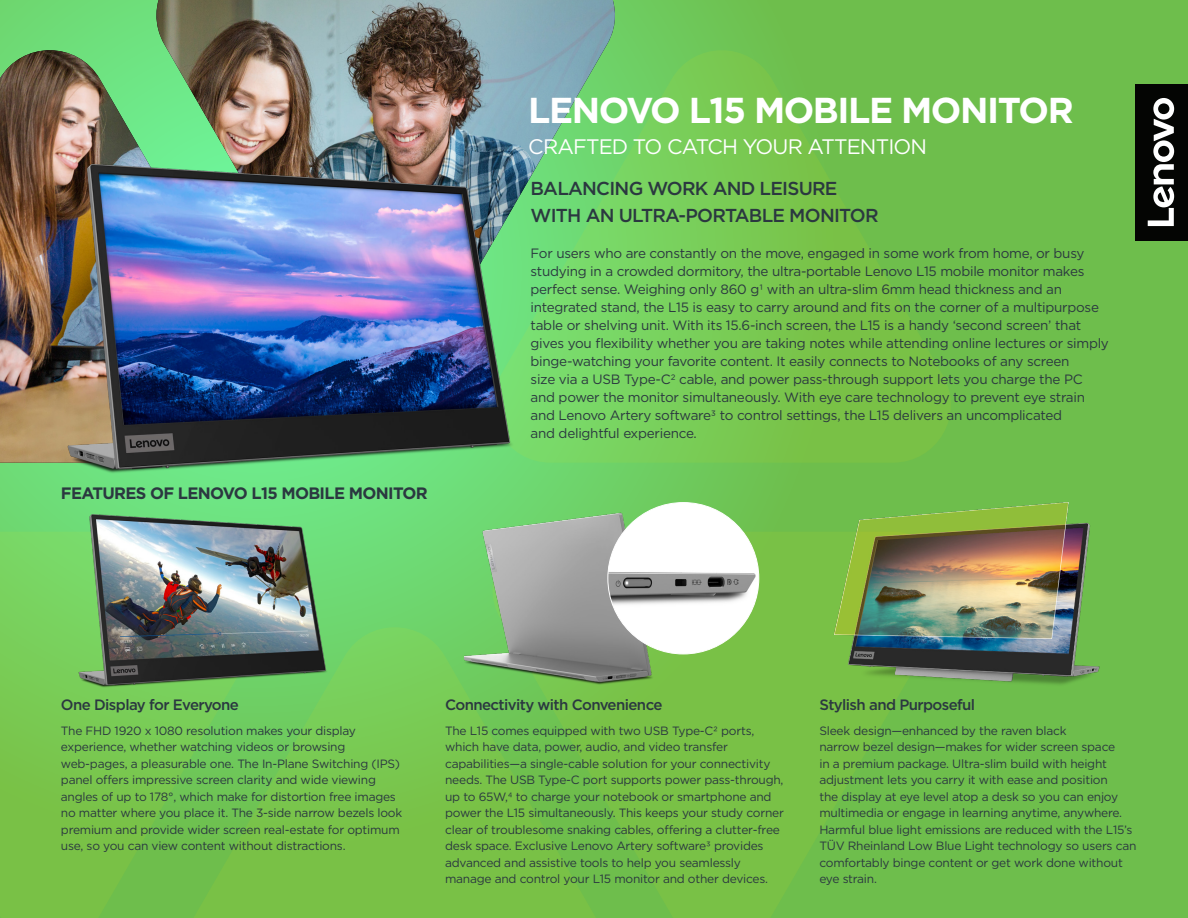
<style>
.page{position:relative;width:1188px;height:918px;background:#fff}
.page>*{position:absolute;margin:0;border:0;box-sizing:border-box;transform-origin:0 0}
.t1{font:700 36px "Gotham";letter-spacing:-.04em;color:#fff}
.t2{font:21px "Gotham";letter-spacing:-.04em;color:#fff}
.t3{font:500 18.75px/27px "Gotham";letter-spacing:-.04em;color:#2b3840}
.t4{font:700 16.5px "Gotham";letter-spacing:-.04em;color:#2b3840}
.t5{font:500 15px "Gotham";letter-spacing:-.04em;color:#2b3840}
.t6{font:13.5px/18px "Gotham";letter-spacing:-.02em;color:#2b3840}
.t7{font:12px/16.5px "Gotham";letter-spacing:-.02em;color:#2b3840}
</style>
<div class="page">
<div style="left:0;top:0;width:1188px;height:918px;background:linear-gradient(to right,#6eea8a,#6eb742)"></div>
<svg style="left:629px;top:49px;width:323px;height:414px;background:#75c550"></svg>
<svg style="left:616px;top:0;width:13px;height:463px;background:#75d364"></svg>
<img style="left:0;top:0;width:616px;height:463px">
<svg style="left:0;top:532px;width:155px;height:386px;background:#78c64e"></svg>
<svg style="left:635px;top:532px;width:317px;height:386px;background:#75c048"></svg>
<svg style="left:155px;top:626px;width:480px;height:292px;background:#75c44e"></svg>
<div style="left:1136px;top:84px;width:52px;height:157px;background:#040503"></div>
<svg style="left:1148px;top:98px;width:26px;height:128px"></svg>
<img style="left:40px;top:508px;width:329px;height:185px">
<img style="left:6px;top:153px;width:519px;height:329px">
<img style="left:813px;top:486px;width:316px;height:212px">
<img style="left:464px;top:506px;width:235px;height:182px">
<img style="left:608px;top:503px;width:151px;height:151px;border-radius:76px">
<p class="t1" style="left:528px;top:87px;width:547px">LENOVO L15 MOBILE MONITOR</p>
<p class="t2" style="left:528px;top:134px;width:400px">CRAFTED TO CATCH YOUR ATTENTION</p>
<p class="t4" style="left:61px;top:482px;width:368px">FEATURES OF LENOVO L15 MOBILE MONITOR</p>
<p class="t3" style="left:531px;top:175px;width:350px">BALANCING WORK AND LEISURE<br>WITH AN ULTRA-PORTABLE MONITOR</p>
<p class="t6" style="left:531px;top:244px;width:580px">For users who are constantly on the move, engaged in some work from home, or busy studying in a crowded dormitory, the ultra-portable Lenovo L15 mobile monitor makes perfect sense. Weighing only 860 g1 with an ultra-slim 6mm head thickness and an integrated stand, the L15 is easy to carry around and fits on the corner of a multipurpose table or shelving unit. With its 15.6-inch screen, the L15 is a handy ‘second screen’ that gives you flexibility whether you are taking notes while attending online lectures or simply binge-watching your favorite content. It easily connects to Notebooks of any screen<br>size via a USB Type-C2 cable, and power pass-through support lets you charge the PC and power the monitor simultaneously. With eye care technology to prevent eye strain and Lenovo Artery software3 to control settings, the L15 delivers an uncomplicated<br>and delightful experience.</p>
<p class="t5" style="left:61px;top:695px;width:180px">One Display for Everyone</p>
<p class="t5" style="left:445px;top:695px;width:219px">Connectivity with Convenience</p>
<p class="t7" style="left:61px;top:722px;width:343px">The FHD 1920 x 1080 resolution makes your display experience, whether watching videos or browsing web-pages, a pleasurable one. The In-Plane Switching (IPS) panel offers impressive screen clarity and wide viewing angles of up to 178°, which make for distortion free images no matter where you place it. The 3-side narrow bezels look premium and provide wider screen real-estate for optimum use, so you can view content without distractions.</p>
<p class="t7" style="left:445px;top:722px;width:340px">The L15 comes equipped with two USB Type-C2 ports, which have data, power, audio, and video transfer capabilities—a single-cable solution for your connectivity needs. The USB Type-C port supports power pass-through, up to 65W,4 to charge your notebook or smartphone and power the L15 simultaneously. This keeps your study corner clear of troublesome snaking cables, offering a clutter-free desk space. Exclusive Lenovo Artery software3 provides advanced and assistive tools to help you seamlessly manage and control your L15 monitor and other devices.</p>
<p class="t5" style="left:819px;top:695px;width:157px">Stylish and Purposeful</p>
<p class="t7" style="left:819px;top:722px;width:319px">Sleek design—enhanced by the raven black<br>narrow bezel design—makes for wider screen space<br>in a premium package. Ultra-slim build with height adjustment lets you carry it with ease and position<br>the display at eye level atop a desk so you can enjoy multimedia or engage in learning anytime, anywhere.<br>Harmful blue light emissions are reduced with the L15’s TÜV Rheinland Low Blue Light technology so users can comfortably binge content or get work done without eye strain.</p>
</div>
